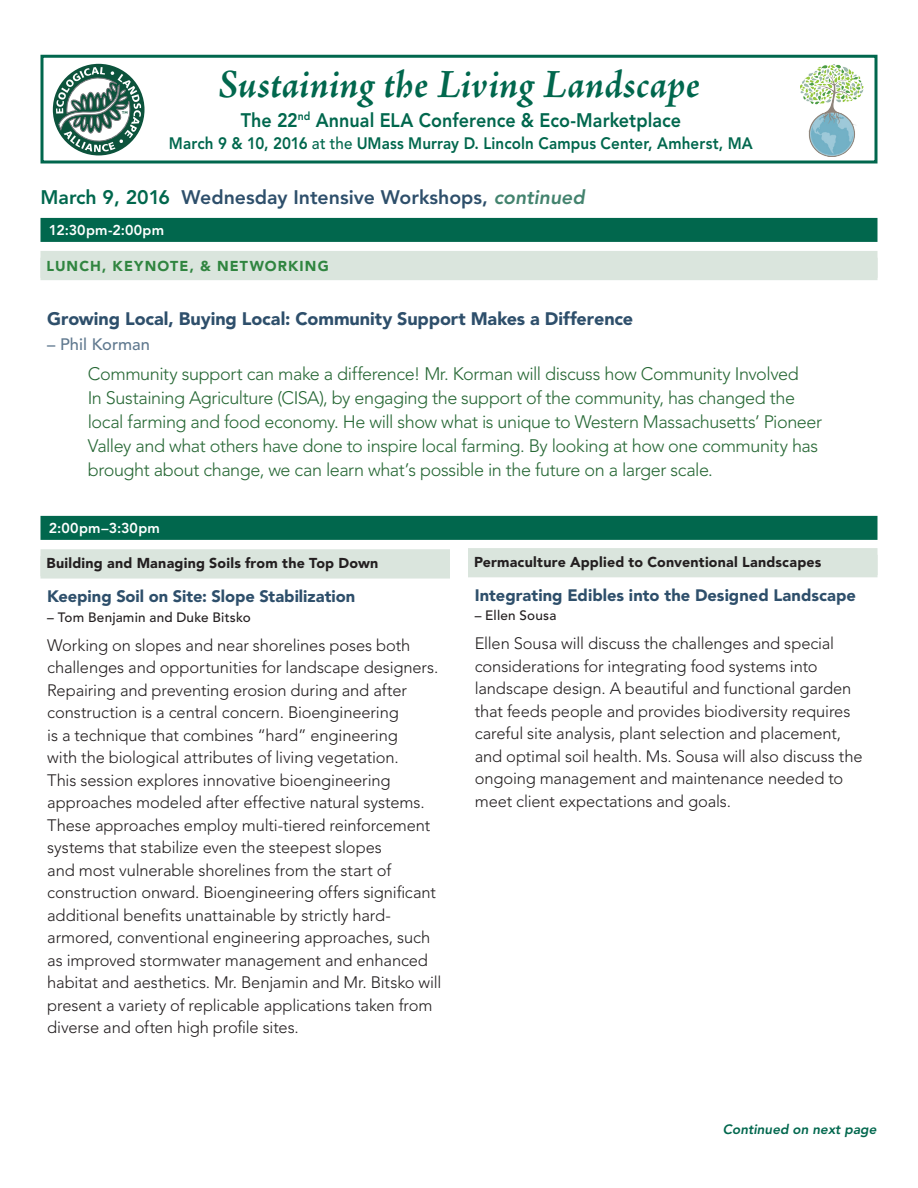
<style>
.page{position:relative;width:918px;height:1188px;background:#fff}
.page>*{position:absolute;margin:0;border:0;box-sizing:border-box;transform-origin:0 0}
.t1{font:italic 700 40.5px "Adobe Jenson Pro";letter-spacing:.005em;color:#01674d;scale:.94 1}
.t2{font:800 19.5px "Avenir LT Std";color:#2e4f6b}
.t3{font:800 19.5px "Avenir LT Std";color:#01674d;scale:.92 1}
.Keynote{font:300 18px/24px "Avenir LT Std";letter-spacing:-.025em;color:#276835}
.workshop_title{font:900 18px "Avenir LT Std";letter-spacing:-.005em;color:#2e4f6b}
.wrkshps{font:300 16.5px/22.5px "Avenir LT Std";letter-spacing:-.01em;color:#231f20}
.workshop_title-2{font:900 16.5px "Avenir LT Std";color:#2e4f6b}
.t4{font:800 16.5px "Avenir LT Std";letter-spacing:.005em;color:#01674d;scale:.92 1}
.blue_author{font:500 16.5px "Avenir LT Std";letter-spacing:.005em;color:#60798f}
.title_IDEAS_2{font:900 14.25px "Avenir LT Std";letter-spacing:.015em;color:#231f20}
.Dark_Time{font:800 14.25px "Avenir LT Std";letter-spacing:.015em;color:#fff}
.title_IDEAS_2-2{font:900 14.25px "Avenir LT Std";letter-spacing:.08em;color:#308540}
.author{font:500 13.5px "Avenir LT Std";letter-spacing:.015em;color:#231f20}
.t5{font:italic 800 13.5px "Avenir LT Std";color:#01674d}
.s1{font-weight:500}
.s2{color:#01674d}
.s3{font-style:italic;color:#43836e}
</style>
<div class="page">
<div style="left:40px;top:55px;width:838px;height:109px;border:3px solid #01674d"></div>
<img style="left:801px;top:64px;width:63px;height:92px">
<div style="left:53px;top:64px;width:92px;height:91px;background:#0c533c;border-radius:50%"></div>
<svg style="left:56px;top:67px;width:85px;height:85px"></svg>
<div style="left:40px;top:218px;width:838px;height:24px;background:#01674d"></div>
<div style="left:40px;top:251px;width:838px;height:27px;background:#dae5dd"></div>
<div style="left:40px;top:258px;width:838px;height:22px;background:#dae5dd"></div>
<div style="left:40px;top:516px;width:838px;height:24px;background:#01674d"></div>
<div style="left:40px;top:549px;width:410px;height:27px;background:#dae5dd"></div>
<div style="left:40px;top:556px;width:410px;height:23px;background:#dae5dd"></div>
<div style="left:468px;top:548px;width:410px;height:27px;background:#dae5dd"></div>
<div style="left:468px;top:555px;width:410px;height:22px;background:#dae5dd"></div>
<h1 class="t1" style="left:218px;top:61px;width:514px">Sustaining the Living Landscape</h1>
<p class="t3" style="left:241px;top:109px;width:480px">The 22<sup>nd</sup> Annual ELA Conference &amp; Eco-Marketplace</p>
<p class="t4" style="left:169px;top:134px;width:636px">March 9 &amp; 10, 2016 <span class="s1">at the</span> UMass Murray D. Lincoln Campus Center, Amherst, MA</p>
<p class="t2" style="left:40px;top:185px;width:546px"><span class="s2">March 9, 2016</span> Wednesday Intensive Workshops, <span class="s3">continued</span></p>
<p class="Dark_Time" style="left:49px;top:222px;width:117px">12:30pm-2:00pm</p>
<p class="title_IDEAS_2-2" style="left:46px;top:258px;width:284px">LUNCH, KEYNOTE, &amp; NETWORKING</p>
<p class="workshop_title" style="left:47px;top:308px;width:587px">Growing Local, Buying Local: Community Support Makes a Difference</p>
<p class="blue_author" style="left:47px;top:334px;width:104px">– Phil Korman</p>
<p class="Keynote" style="left:88px;top:362px;width:736px">Community support can make a difference! Mr. Korman will discuss how Community Involved<br>In Sustaining Agriculture (CISA), by engaging the support of the community, has changed the local farming and food economy. He will show what is unique to Western Massachusetts’ Pioneer Valley and what others have done to inspire local farming. By looking at how one community has brought about change, we can learn what’s possible in the future on a larger scale.</p>
<p class="Dark_Time" style="left:49px;top:520px;width:113px">2:00pm–3:30pm</p>
<p class="title_IDEAS_2" style="left:46px;top:554px;width:333px">Building and Managing Soils from the Top Down</p>
<p class="workshop_title-2" style="left:47px;top:586px;width:310px">Keeping Soil on Site: Slope Stabilization</p>
<p class="author" style="left:47px;top:609px;width:205px">– Tom Benjamin and Duke Bitsko</p>
<p class="wrkshps" style="left:47px;top:634px;width:396px">Working on slopes and near shorelines poses both challenges and opportunities for landscape designers.<br>Repairing and preventing erosion during and after construction is a central concern. Bioengineering<br>is a technique that combines “hard” engineering<br>with the biological attributes of living vegetation.<br>This session explores innovative bioengineering approaches modeled after effective natural systems.<br>These approaches employ multi-tiered reinforcement systems that stabilize even the steepest slopes<br>and most vulnerable shorelines from the start of construction onward. Bioengineering offers significant additional benefits unattainable by strictly hard&shy;armored, conventional engineering approaches, such as improved stormwater management and enhanced habitat and aesthetics. Mr. Benjamin and Mr. Bitsko will present a variety of replicable applications taken from diverse and often high profile sites.</p>
<p class="title_IDEAS_2" style="left:474px;top:553px;width:349px">Permaculture Applied to Conventional Landscapes</p>
<p class="workshop_title-2" style="left:475px;top:585px;width:383px">Integrating Edibles into the Designed Landscape</p>
<p class="author" style="left:475px;top:608px;width:83px">– Ellen Sousa</p>
<p class="wrkshps" style="left:475px;top:632px;width:389px">Ellen Sousa will discuss the challenges and special considerations for integrating food systems into landscape design. A beautiful and functional garden that feeds people and provides biodiversity requires careful site analysis, plant selection and placement, and optimal soil health. Ms. Sousa will also discuss the ongoing management and maintenance needed to meet client expectations and goals.</p>
<p class="t5" style="left:723px;top:1121px;width:155px">Continued on next page</p>
</div>
